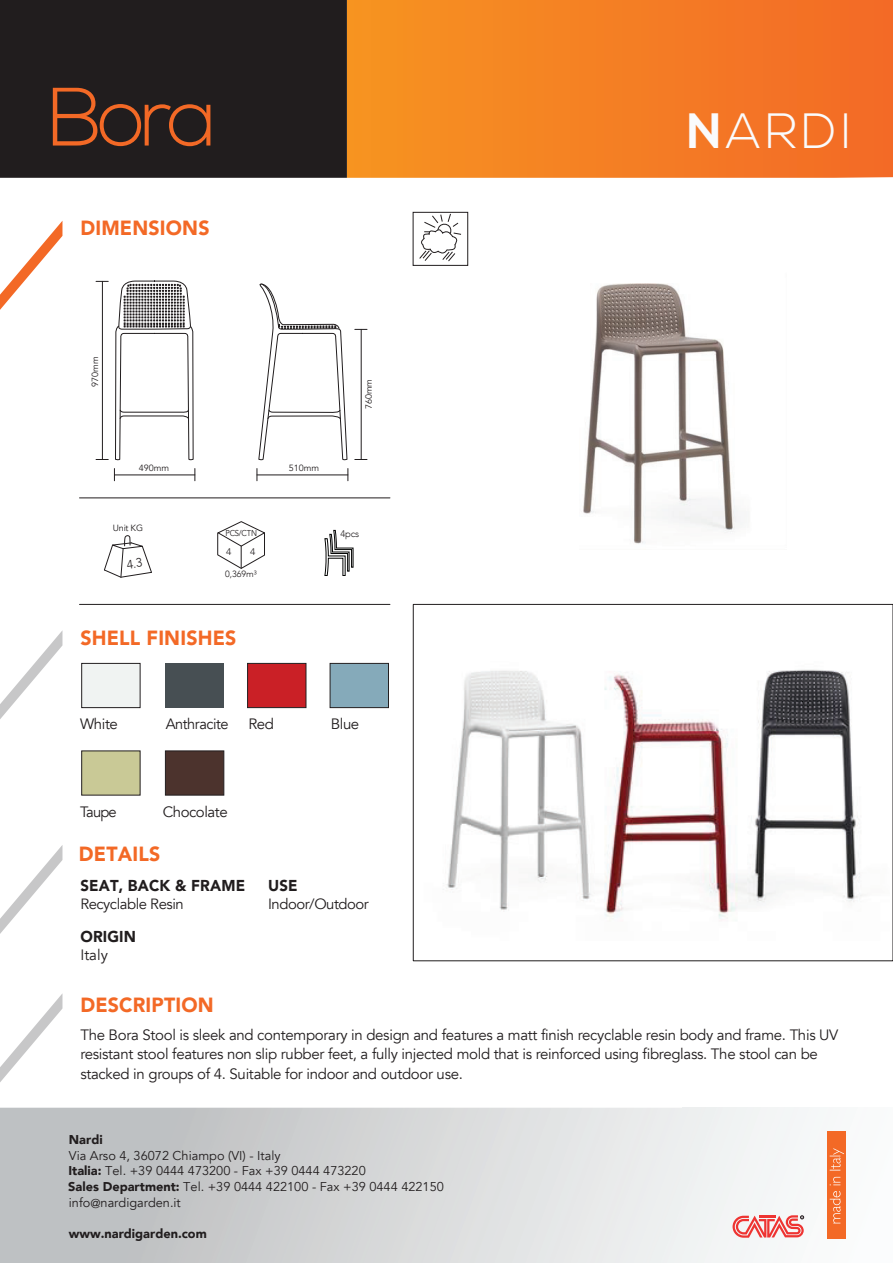
<style>
.page{position:relative;width:893px;height:1263px;background:#fff}
.page>*{position:absolute;margin:0;border:0;box-sizing:border-box;transform-origin:0 0}
.t1{font:300 82.5px "Nexa";color:#f36926}
.t2{font:300 49.5px "Nexa";color:#fafbfc}
.t3{font:900 20.4px "Avenir";letter-spacing:.01em;color:#f36926;scale:.95 1}
.t4{font:900 15.75px "Avenir";letter-spacing:.01em;color:#211d1e;scale:.95 1}
.t5{font:15px/19.5px "Avenir";letter-spacing:-.02em;color:#211d1e}
.t6{font:14.85px "Avenir";letter-spacing:-.03em;color:#211d1e}
.t7{font:12.75px/15.8px "Avenir";color:#211d1e}
.t8{font:900 12.75px "Avenir";color:#211d1e}
.t9{font:300 9.45px "Avenir";color:#211d1e}
.t10{font:300 9.45px "Avenir";color:#211d1e;scale:1.07 1}
.t11{font:9px "Avenir";letter-spacing:-.005em;color:#211d1e}
.t12{font:300 9px "Avenir";color:#211d1e}
.t13{font:8.55px "Avenir";letter-spacing:-.025em;color:#211d1e;scale:.9 1}
.s1{font-weight:700}
.s2{font-weight:900}
</style>
<div class="page">
<svg style="left:347px;top:0;width:546px;height:178px;background:#f47e23"></svg>
<div style="left:0;top:0;width:347px;height:178px;background:#211d1e"></div>
<img style="left:0;top:1108px;width:846px;height:155px">
<div style="left:827px;top:1131px;width:19px;height:107px;background:#f36926"></div>
<svg style="left:830px;top:1148px;width:14px;height:75px"></svg>
<img style="left:583px;top:283px;width:160px;height:261px">
<svg style="left:0;top:846px;width:62px;height:88px"></svg>
<div style="left:82px;top:663px;width:58px;height:45px;background:#f0f3f2;border:1px solid #231f20"></div>
<div style="left:165px;top:663px;width:59px;height:45px;background:#474f53"></div>
<div style="left:247px;top:663px;width:59px;height:45px;background:#ca2026;border:1px solid #231f20"></div>
<div style="left:82px;top:751px;width:58px;height:44px;background:#c9c996"></div>
<div style="left:165px;top:751px;width:59px;height:44px;background:#4c332d;border:1px solid #231f20"></div>
<div style="left:330px;top:663px;width:59px;height:45px;background:#85aaba;border:1px solid #231f20"></div>
<svg style="left:0;top:221px;width:62px;height:89px"></svg>
<svg style="left:0;top:631px;width:62px;height:88px"></svg>
<svg style="left:0;top:994px;width:62px;height:88px"></svg>
<hr style="left:361px;top:329px;width:1px;height:130px;background:#211d1e">
<svg style="left:355px;top:459px;width:12px;height:1px"></svg>
<hr style="left:80px;top:498px;width:310px;height:1px;background:#211d1e">
<hr style="left:80px;top:604px;width:310px;height:1px;background:#211d1e">
<svg style="left:324px;top:530px;width:29px;height:46px"></svg>
<svg style="left:217px;top:521px;width:48px;height:48px"></svg>
<svg style="left:732px;top:1215px;width:72px;height:23px"></svg>
<div style="left:413px;top:212px;width:55px;height:54px;border:1px solid #211d1e"></div>
<svg style="left:419px;top:214px;width:42px;height:47px"></svg>
<svg style="left:257px;top:284px;width:92px;height:197px"></svg>
<img style="left:443px;top:669px;width:420px;height:252px">
<svg style="left:96px;top:281px;width:100px;height:405px"></svg>
<h1 class="t1" style="left:47px;top:70px;width:171px">Bora</h1>
<h3 class="t3" style="left:80px;top:211px;width:137px">DIMENSIONS</h3>
<p class="t11" style="left:90px;top:387px;width:32px;rotate:-90deg">970mm</p>
<p class="t11" style="left:139px;top:463px;width:32px">490mm</p>
<p class="t11" style="left:113px;top:523px;width:32px">Unit KG</p>
<p class="t13" style="left:225px;top:528px;width:37px">PCS/CTN</p>
<p class="t10" style="left:226px;top:546px;width:6px">4</p>
<p class="t10" style="left:250px;top:546px;width:6px">4</p>
<p class="t12" style="left:225px;top:568px;width:33px">0,369m³</p>
<h3 class="t3" style="left:80px;top:620px;width:166px">SHELL FINISHES</h3>
<p class="t11" style="left:289px;top:463px;width:32px">510mm</p>
<p class="t11" style="left:363px;top:409px;width:32px;rotate:-90deg">760mm</p>
<p class="t9" style="left:340px;top:528px;width:20px">4pcs</p>
<p class="t5" style="left:80px;top:714px;width:39px">White</p>
<p class="t5" style="left:166px;top:714px;width:64px">Anthracite</p>
<p class="t5" style="left:248px;top:714px;width:27px">Red</p>
<p class="t5" style="left:331px;top:714px;width:30px">Blue</p>
<p class="t5" style="left:80px;top:802px;width:38px">Taupe</p>
<p class="t5" style="left:163px;top:802px;width:67px">Chocolate</p>
<h3 class="t3" style="left:79px;top:836px;width:87px">DETAILS</h3>
<p class="t4" style="left:80px;top:872px;width:175px">SEAT, BACK &amp; FRAME</p>
<p class="t4" style="left:268px;top:872px;width:33px">USE</p>
<p class="t6" style="left:80px;top:895px;width:105px">Recyclable Resin</p>
<p class="t6" style="left:268px;top:895px;width:102px">Indoor/Outdoor</p>
<p class="t4" style="left:80px;top:923px;width:60px">ORIGIN</p>
<p class="t5" style="left:80px;top:945px;width:29px">Italy</p>
<h2 class="t2" style="left:686px;top:103px;width:167px"><span class="s1">N</span>ARDI</h2>
<h3 class="t3" style="left:80px;top:988px;width:142px">DESCRIPTION</h3>
<p class="t5" style="left:80px;top:1025px;width:760px">The Bora Stool is sleek and contemporary in design and features a matt finish recyclable resin body and frame. This UV resistant stool features non slip rubber feet, a fully injected mold that is reinforced using fibreglass. The stool can be stacked in groups of 4. Suitable for indoor and outdoor use.</p>
<p class="t8" style="left:69px;top:1128px;width:35px">Nardi</p>
<p class="t7" style="left:68px;top:1147px;width:377px">Via Arso 4, 36072 Chiampo (VI) - Italy<br><span class="s2">Italia:</span> Tel. +39 0444 473200 - Fax +39 0444 473220<br><span class="s2">Sales Department:</span> Tel. +39 0444 422100 - Fax +39 0444 422150 info@nardigarden.it</p>
<p class="t8" style="left:69px;top:1223px;width:139px">www.nardigarden.com</p>
</div>
